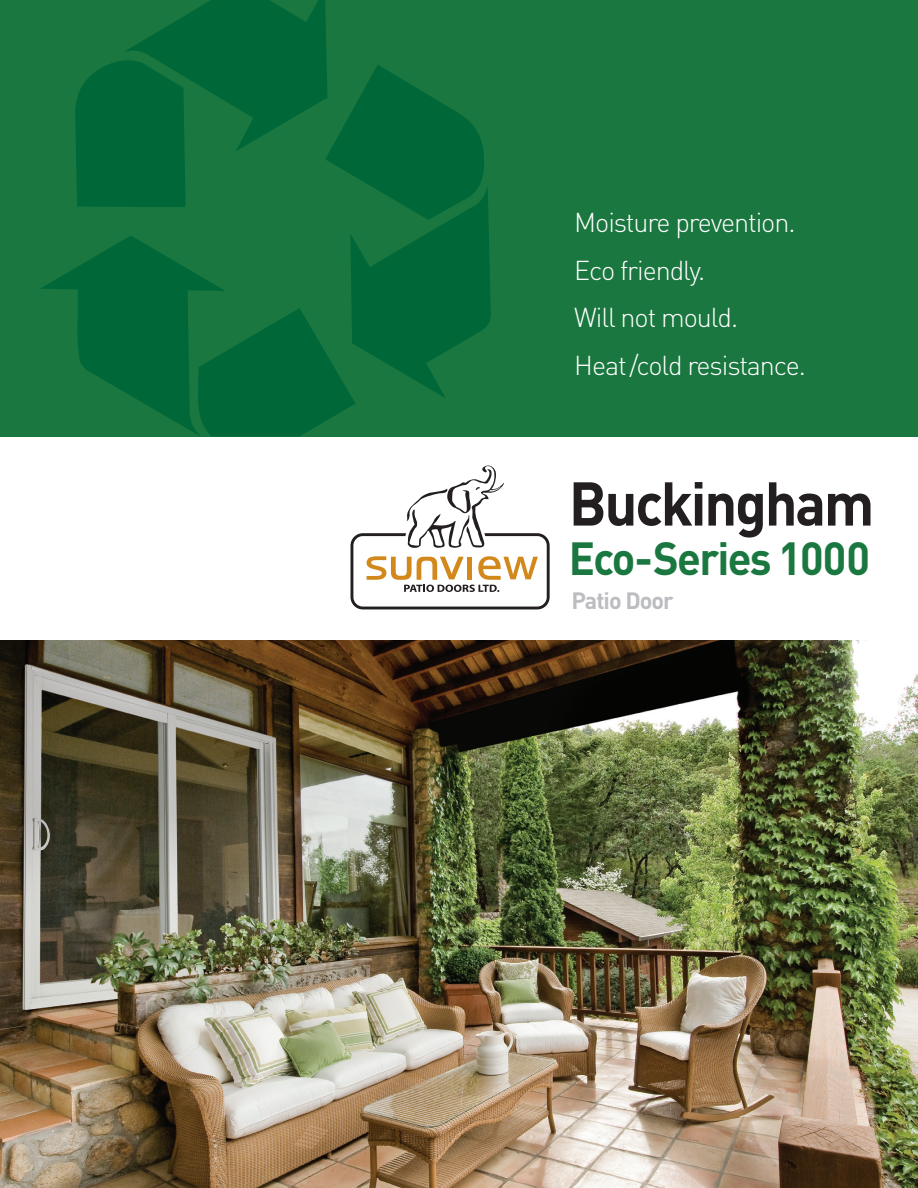
<style>
.page{position:relative;width:918px;height:1188px;background:#fff}
.page>*{position:absolute;margin:0;border:0;box-sizing:border-box;transform-origin:0 0}
.t1{font:700 60.75px "DIN";letter-spacing:-.04em;color:#231f20;scale:.95 1}
.t2{font:700 45.9px "DIN";letter-spacing:-.04em;color:#1a773f;scale:.95 1}
.t3{font:27px/47.4px "DIN Light Alternate";letter-spacing:-.04em;color:#fff}
.t4{font:700 23.25px "DIN";letter-spacing:-.04em;color:#bcbdc0}
</style>
<div class="page">
<img style="left:0;top:640px;width:918px;height:548px">
<div style="left:0;top:0;width:918px;height:436px;background:#1a773f"></div>
<svg style="left:351px;top:465px;width:199px;height:144px"></svg>
<svg style="left:41px;top:0;width:450px;height:436px"></svg>
<p class="t3" style="left:574px;top:199px;width:233px">Moisture prevention.<br>Eco friendly.<br>Will not mould.<br>Heat/cold resistance.</p>
<h1 class="t1" style="left:569px;top:464px;width:323px">Buckingham</h1>
<h2 class="t2" style="left:569px;top:528px;width:319px">Eco-Series 1000</h2>
<p class="t4" style="left:571px;top:585px;width:104px">Patio Door</p>
</div>
